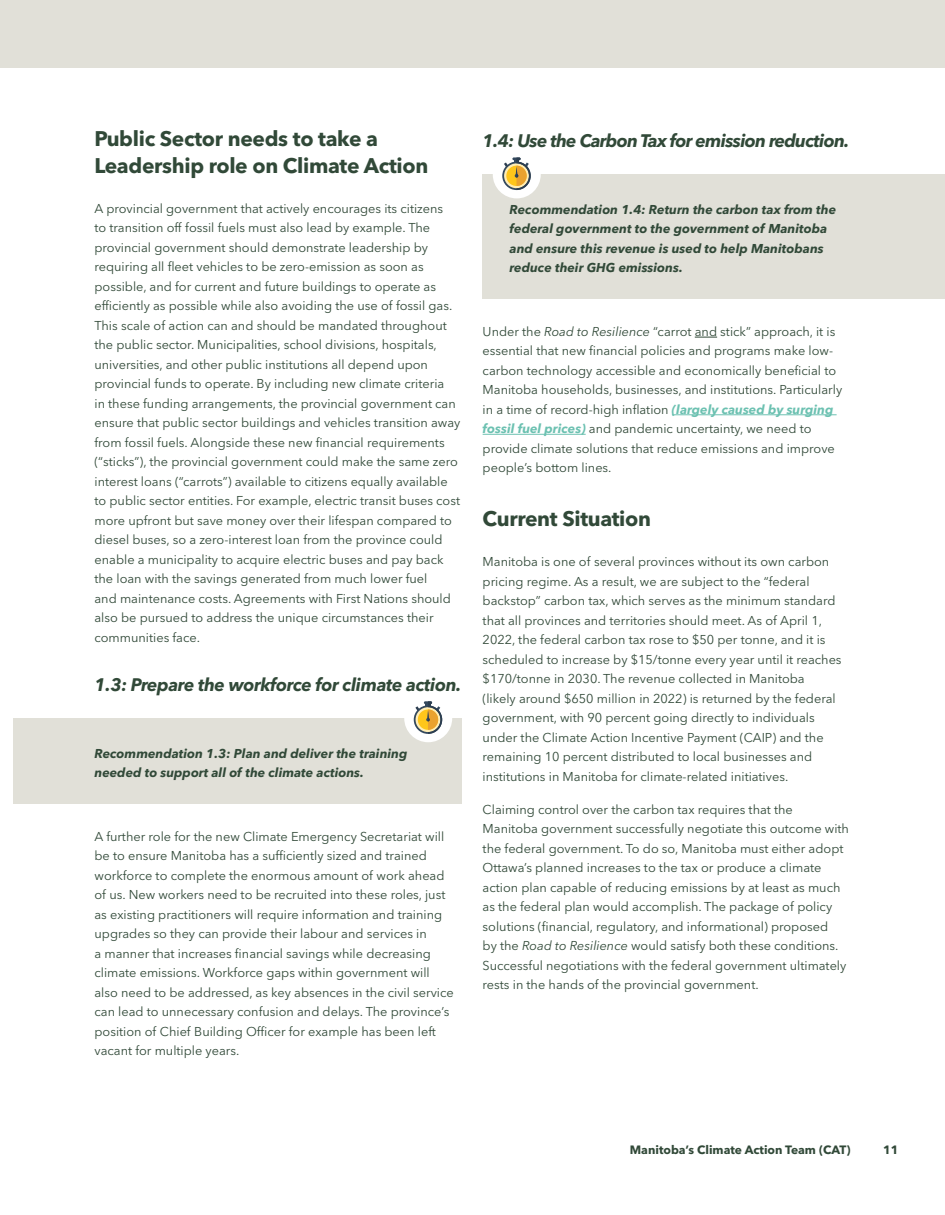
<style>
.page{position:relative;width:945px;height:1215px;background:#fff}
.page>*{position:absolute;margin:0;border:0;box-sizing:border-box;transform-origin:0 0}
.Subhead_1{font:700 21px/27px "Avenir Next LT Pro";letter-spacing:-.015em;color:#314938}
.Subhead_2{font:italic 700 18px "Avenir Next LTW02";letter-spacing:-.02em;color:#314938}
.Subhead_2-2{font:italic 700 18px "Avenir Next LTW02";letter-spacing:-.04em;color:#314938}
.t1{font:12.75px/19.5px "Avenir Next LT Pro";color:#314938}
.t2{font:italic 700 12.75px/19.5px "Avenir Next LTW02";color:#314938}
.t3{font:700 12px "Avenir Next LT Pro";color:#314938}
.s1{font-style:italic}
.s2{font-family:"Avenir Next LTW02";font-weight:700;font-style:italic;color:#6cc1b1}
</style>
<div class="page">
<div style="left:0;top:0;width:945px;height:68px;background:#e1e0d8"></div>
<div style="left:14px;top:718px;width:448px;height:86px;background:#e1e0d8"></div>
<div style="left:483px;top:174px;width:462px;height:125px;background:#e1e0d8"></div>
<svg style="left:695px;top:337px;width:22px;height:1px"></svg>
<hr style="left:672px;top:414px;width:165px;height:1px;background:#6cc1b1">
<hr style="left:483px;top:434px;width:103px;height:1px;background:#6cc1b1">
<div style="left:405px;top:696px;width:46px;height:45px;background:#fff;border-radius:23px"></div>
<svg style="left:414px;top:701px;width:28px;height:33px"></svg>
<div style="left:404px;top:694px;width:48px;height:48px;border:2px solid #fff;border-radius:50%"></div>
<div style="left:494px;top:152px;width:46px;height:45px;background:#fff;border-radius:23px"></div>
<svg style="left:502px;top:157px;width:29px;height:33px"></svg>
<div style="left:493px;top:150px;width:48px;height:48px;border:2px solid #fff;border-radius:50%"></div>
<p class="Subhead_1" style="left:94px;top:125px;width:335px">Public Sector needs to take a<br>Leadership role on Climate Action</p>
<p class="t1" style="left:94px;top:199px;width:367px">A provincial government that actively encourages its citizens<br>to transition off fossil fuels must also lead by example. The provincial government should demonstrate leadership by requiring all fleet vehicles to be zero-emission as soon as possible, and for current and future buildings to operate as efficiently as possible while also avoiding the use of fossil gas.<br>This scale of action can and should be mandated throughout the public sector. Municipalities, school divisions, hospitals, universities, and other public institutions all depend upon provincial funds to operate. By including new climate criteria<br>in these funding arrangements, the provincial government can ensure that public sector buildings and vehicles transition away from fossil fuels. Alongside these new financial requirements (“sticks”), the provincial government could make the same zero interest loans (“carrots”) available to citizens equally available to public sector entities. For example, electric transit buses cost more upfront but save money over their lifespan compared to diesel buses, so a zero-interest loan from the province could enable a municipality to acquire electric buses and pay back the loan with the savings generated from much lower fuel<br>and maintenance costs. Agreements with First Nations should also be pursued to address the unique circumstances their communities face.</p>
<p class="Subhead_2" style="left:94px;top:674px;width:369px">1.3: Prepare the workforce for climate action.</p>
<p class="t2" style="left:94px;top:743px;width:314px">Recommendation 1.3: Plan and deliver the training needed to support all of the climate actions.</p>
<p class="t1" style="left:94px;top:826px;width:361px">A further role for the new Climate Emergency Secretariat will be to ensure Manitoba has a sufficiently sized and trained workforce to complete the enormous amount of work ahead of us. New workers need to be recruited into these roles, just as existing practitioners will require information and training upgrades so they can provide their labour and services in<br>a manner that increases financial savings while decreasing climate emissions. Workforce gaps within government will also need to be addressed, as key absences in the civil service can lead to unnecessary confusion and delays. The province’s position of Chief Building Officer for example has been left vacant for multiple years.</p>
<p class="Subhead_2-2" style="left:483px;top:130px;width:368px">1.4: Use the Carbon Tax for emission reduction.</p>
<p class="t2" style="left:510px;top:199px;width:328px">Recommendation 1.4: Return the carbon tax from the federal government to the government of Manitoba and ensure this revenue is used to help Manitobans reduce their GHG emissions.</p>
<p class="t1" style="left:483px;top:322px;width:361px">Under the <span class="s1">Road to Resilience</span> “carrot and stick” approach, it is essential that new financial policies and programs make low&shy;carbon technology accessible and economically beneficial to Manitoba households, businesses, and institutions. Particularly in a time of record-high inflation <span class="s2">(largely caused by surging fossil fuel prices)</span> and pandemic uncertainty, we need to provide climate solutions that reduce emissions and improve people’s bottom lines.</p>
<p class="Subhead_1" style="left:483px;top:505px;width:170px">Current Situation</p>
<p class="t1" style="left:483px;top:552px;width:361px">Manitoba is one of several provinces without its own carbon pricing regime. As a result, we are subject to the “federal backstop” carbon tax, which serves as the minimum standard that all provinces and territories should meet. As of April 1, 2022, the federal carbon tax rose to $50 per tonne, and it is scheduled to increase by $15/tonne every year until it reaches $170/tonne in 2030. The revenue collected in Manitoba<br>(likely around $650 million in 2022) is returned by the federal government, with 90 percent going directly to individuals under the Climate Action Incentive Payment (CAIP) and the remaining 10 percent distributed to local businesses and institutions in Manitoba for climate-related initiatives.</p>
<p class="t1" style="left:483px;top:799px;width:368px">Claiming control over the carbon tax requires that the Manitoba government successfully negotiate this outcome with the federal government. To do so, Manitoba must either adopt Ottawa’s planned increases to the tax or produce a climate action plan capable of reducing emissions by at least as much as the federal plan would accomplish. The package of policy solutions (financial, regulatory, and informational) proposed<br>by the <span class="s1">Road to Resilience</span> would satisfy both these conditions.<br>Successful negotiations with the federal government ultimately rests in the hands of the provincial government.</p>
<p class="t3" style="left:630px;top:1143px;width:222px">Manitoba’s Climate Action Team (CAT)</p>
<p class="t3" style="left:883px;top:1143px;width:17px">11</p>
</div>
